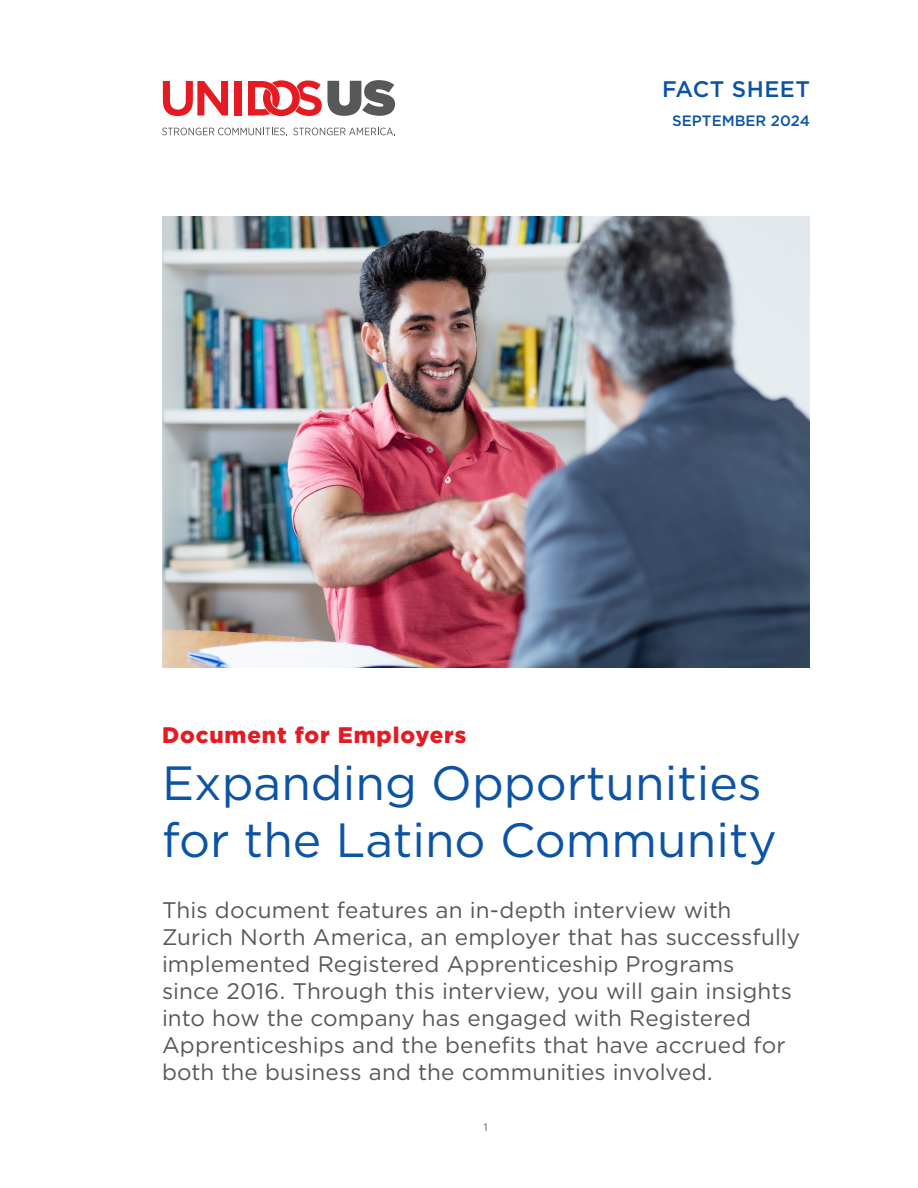
<style>
.page{position:relative;width:918px;height:1188px;background:#fff}
.page>*{position:absolute;margin:0;border:0;box-sizing:border-box;transform-origin:0 0}
.Cover_headline_30_32{font:48px/57px "Gotham";color:#0c53a5}
.Cover_headline_30_32-2{font:22.5px/27px "Gotham";letter-spacing:.005em;color:#57585a}
.Cover_headline_30_32-3{font:900 22.5px "Gotham";letter-spacing:.04em;color:#e51a23}
.t1{font:500 22.5px "Gotham";letter-spacing:.02em;color:#0c53a5}
.t2{font:500 15px "Gotham";color:#0c53a5}
.Title_descriptor{font:10.5px "Gotham";color:#57585a}
</style>
<div class="page">
<svg style="left:163px;top:81px;width:65px;height:35px"></svg>
<div style="left:234px;top:81px;width:8px;height:35px;background:#e51a23"></div>
<svg style="left:248px;top:80px;width:147px;height:36px"></svg>
<svg style="left:162px;top:128px;width:125px;height:7px"></svg>
<svg style="left:293px;top:128px;width:102px;height:7px"></svg>
<img style="left:162px;top:216px;width:647px;height:451px">
<p class="t1" style="left:662px;top:74px;width:149px">FACT SHEET</p>
<p class="t2" style="left:672px;top:111px;width:139px">SEPTEMBER 2024</p>
<p class="Cover_headline_30_32-3" style="left:162px;top:720px;width:306px">Document for Employers</p>
<p class="Cover_headline_30_32" style="left:162px;top:754px;width:616px">Expanding Opportunities for the Latino Community</p>
<p class="Cover_headline_30_32-2" style="left:162px;top:896px;width:640px">This document features an in-depth interview with Zurich North America, an employer that has successfully implemented Registered Apprenticeship Programs<br>since 2016. Through this interview, you will gain insights into how the company has engaged with Registered Apprenticeships and the benefits that have accrued for both the business and the communities involved.</p>
<p class="Title_descriptor" style="left:484px;top:1120px;width:5px">1</p>
</div>
